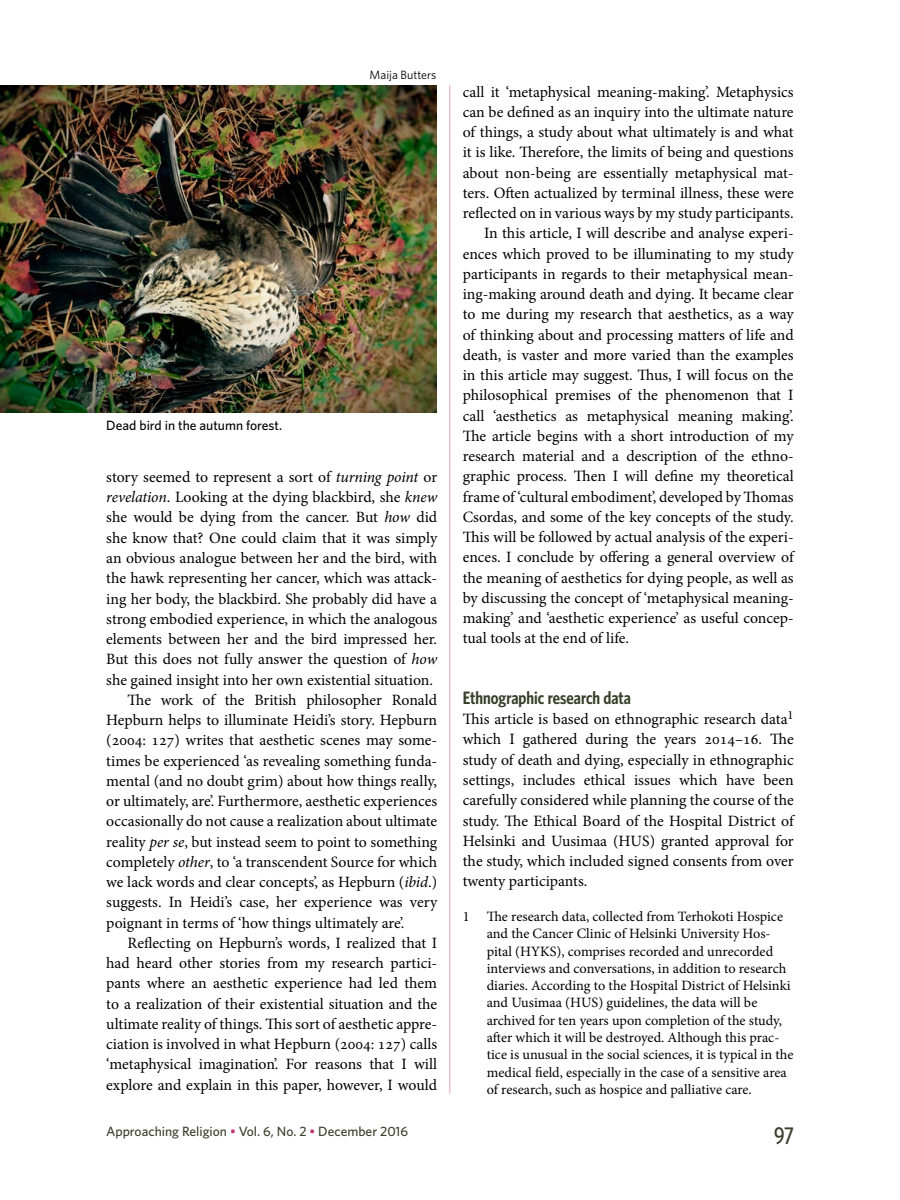
<style>
.page{position:relative;width:900px;height:1200px;background:#fff}
.page>*{position:absolute;margin:0;border:0;box-sizing:border-box;transform-origin:0 0}
.t1{font:500 24px "Whitney Condensed";color:#393e29}
.t2{font:600 18px "Whitney Condensed";color:#393e29}
.t3{font:15.75px/20.2px "Minion Pro";color:#000;text-align:justify}
.t4{font:14.25px/17.2px "Minion Pro";color:#000}
.t5{font:500 13.5px "Whitney";color:#393e29}
.t6{font:500 13.5px "Whitney";color:#000}
.t7{font:12px "Whitney";color:#000}
.s1{font-style:italic}
.s2{color:#c23272}
</style>
<div class="page">
<hr style="left:450px;top:85px;width:1px;height:1009px;background:#e69cba">
<img style="left:0;top:85px;width:436px;height:327px">
<p class="t7" style="left:370px;top:67px;width:68px">Maija Butters</p>
<p class="t6" style="left:106px;top:417px;width:177px">Dead bird in the autumn forest.</p>
<p class="t3" style="left:106px;top:467px;width:332px">story seemed to represent a sort of <span class="s1">turning point</span> or</p>
<p class="t3" style="left:106px;top:487px;width:332px"><span class="s1">revelation</span>. Looking at the dying blackbird, she <span class="s1">knew</span></p>
<p class="t3" style="left:106px;top:507px;width:332px">she would be dying from the cancer. But <span class="s1">how</span> did</p>
<p class="t3" style="left:106px;top:528px;width:332px">she know that? One could claim that it was simply</p>
<p class="t3" style="left:106px;top:548px;width:332px">an obvious analogue between her and the bird, with</p>
<p class="t3" style="left:106px;top:568px;width:332px">the hawk representing her cancer, which was attack-</p>
<p class="t3" style="left:106px;top:588px;width:332px">ing her body, the blackbird. She probably did have a</p>
<p class="t3" style="left:106px;top:609px;width:332px">strong embodied experience, in which the analogous</p>
<p class="t3" style="left:106px;top:629px;width:332px">elements between her and the bird impressed her.</p>
<p class="t3" style="left:106px;top:649px;width:332px">But this does not fully answer the question of <span class="s1">how</span></p>
<p class="t3" style="left:106px;top:669px;width:328px">she gained insight into her own existential situation.</p>
<p class="t3" style="left:128px;top:690px;width:311px">The work of the British philosopher Ronald</p>
<p class="t3" style="left:106px;top:710px;width:332px">Hepburn helps to illuminate Heidi’s story. Hepburn</p>
<p class="t3" style="left:106px;top:730px;width:332px">(2004: 127) writes that aesthetic scenes may some-</p>
<p class="t3" style="left:106px;top:750px;width:332px">times be experienced ‘as revealing something funda-</p>
<p class="t3" style="left:106px;top:771px;width:332px">mental (and no doubt grim) about how things really,</p>
<p class="t3" style="left:106px;top:791px;width:332px">or ultimately, are’. Furthermore, aesthetic experiences</p>
<p class="t3" style="left:106px;top:811px;width:332px">occasionally do not cause a realization about ultimate</p>
<p class="t3" style="left:106px;top:831px;width:333px">reality <span class="s1">per se</span>, but instead seem to point to something</p>
<p class="t3" style="left:106px;top:852px;width:332px">completely <span class="s1">other</span>, to ‘a transcendent Source for which</p>
<p class="t3" style="left:106px;top:872px;width:332px">we lack words and clear concepts’, as Hepburn (<span class="s1">ibid</span>.)</p>
<p class="t3" style="left:106px;top:892px;width:332px">suggests. In Heidi’s case, her experience was very</p>
<p class="t3" style="left:106px;top:913px;width:300px">poignant in terms of ‘how things ultimately are’.</p>
<p class="t3" style="left:128px;top:933px;width:311px">Reflecting on Hepburn’s words, I realized that I</p>
<p class="t3" style="left:106px;top:953px;width:332px">had heard other stories from my research partici-</p>
<p class="t3" style="left:106px;top:973px;width:332px">pants where an aesthetic experience had led them</p>
<p class="t3" style="left:106px;top:994px;width:332px">to a realization of their existential situation and the</p>
<p class="t3" style="left:106px;top:1014px;width:332px">ultimate reality of things. This sort of aesthetic appre-</p>
<p class="t3" style="left:106px;top:1034px;width:332px">ciation is involved in what Hepburn (2004: 127) calls</p>
<p class="t3" style="left:106px;top:1054px;width:332px">‘metaphysical imagination’. For reasons that I will</p>
<p class="t3" style="left:106px;top:1075px;width:332px">explore and explain in this paper, however, I would</p>
<p class="t5" style="left:106px;top:1123px;width:303px">Approaching Religion <span class="s2">•</span> Vol. 6, No. 2 <span class="s2">•</span> December 2016</p>
<p class="t3" style="left:463px;top:82px;width:332px">call it ‘metaphysical meaning-making’. Metaphysics</p>
<p class="t3" style="left:463px;top:102px;width:332px">can be defined as an inquiry into the ultimate nature</p>
<p class="t3" style="left:463px;top:122px;width:332px">of things, a study about what ultimately is and what</p>
<p class="t3" style="left:463px;top:142px;width:332px">it is like. Therefore, the limits of being and questions</p>
<p class="t3" style="left:463px;top:163px;width:332px">about non-being are essentially metaphysical mat-</p>
<p class="t3" style="left:463px;top:183px;width:332px">ters. Often actualized by terminal illness, these were</p>
<p class="t3" style="left:463px;top:203px;width:332px">reflected on in various ways by my study participants.</p>
<p class="t3" style="left:484px;top:223px;width:311px">In this article, I will describe and analyse experi-</p>
<p class="t3" style="left:463px;top:244px;width:332px">ences which proved to be illuminating to my study</p>
<p class="t3" style="left:463px;top:264px;width:332px">participants in regards to their metaphysical mean-</p>
<p class="t3" style="left:463px;top:284px;width:332px">ing-making around death and dying. It became clear</p>
<p class="t3" style="left:463px;top:304px;width:332px">to me during my research that aesthetics, as a way</p>
<p class="t3" style="left:463px;top:325px;width:332px">of thinking about and processing matters of life and</p>
<p class="t3" style="left:463px;top:345px;width:332px">death, is vaster and more varied than the examples</p>
<p class="t3" style="left:463px;top:365px;width:332px">in this article may suggest. Thus, I will focus on the</p>
<p class="t3" style="left:463px;top:385px;width:332px">philosophical premises of the phenomenon that I</p>
<p class="t3" style="left:463px;top:406px;width:332px">call ‘aesthetics as metaphysical meaning making’.</p>
<p class="t3" style="left:463px;top:426px;width:332px">The article begins with a short introduction of my</p>
<p class="t3" style="left:463px;top:446px;width:332px">research material and a description of the ethno-</p>
<p class="t3" style="left:463px;top:466px;width:332px">graphic process. Then I will define my theoretical</p>
<p class="t3" style="left:463px;top:487px;width:332px">frame of ‘cultural embodiment’, developed by Thomas</p>
<p class="t3" style="left:463px;top:507px;width:332px">Csordas, and some of the key concepts of the study.</p>
<p class="t3" style="left:463px;top:527px;width:332px">This will be followed by actual analysis of the experi-</p>
<p class="t3" style="left:463px;top:547px;width:332px">ences. I conclude by offering a general overview of</p>
<p class="t3" style="left:463px;top:568px;width:332px">the meaning of aesthetics for dying people, as well as</p>
<p class="t3" style="left:463px;top:588px;width:331px">by discussing the concept of ‘metaphysical meaning-</p>
<p class="t3" style="left:463px;top:608px;width:332px">making’ and ‘aesthetic experience’ as useful concep-</p>
<p class="t3" style="left:463px;top:628px;width:168px">tual tools at the end of life.</p>
<p class="t2" style="left:463px;top:687px;width:170px">Ethnographic research data</p>
<p class="t3" style="left:463px;top:709px;width:332px">This article is based on ethnographic research data<sup>1 </sup>which I gathered during the years 2014–16. The study of death and dying, especially in ethnographic settings, includes ethical issues which have been carefully considered while planning the course of the study. The Ethical Board of the Hospital District of Helsinki and Uusimaa (HUS) granted approval for the study, which included signed consents from over twenty participants.</p>
<p class="t4" style="left:487px;top:908px;width:308px;text-indent:-24px">1 The research data, collected from Terhokoti Hospice and the Cancer Clinic of Helsinki University Hos&shy;pital (HYKS), comprises recorded and unrecorded interviews and conversations, in addition to research diaries. According to the Hospital District of Helsinki and Uusimaa (HUS) guidelines, the data will be archived for ten years upon completion of the study, after which it will be destroyed. Although this prac&shy;tice is unusual in the social sciences, it is typical in the medical field, especially in the case of a sensitive area of research, such as hospice and palliative care.</p>
<h1 class="t1" style="left:774px;top:1121px;width:21px">97</h1>
</div>
